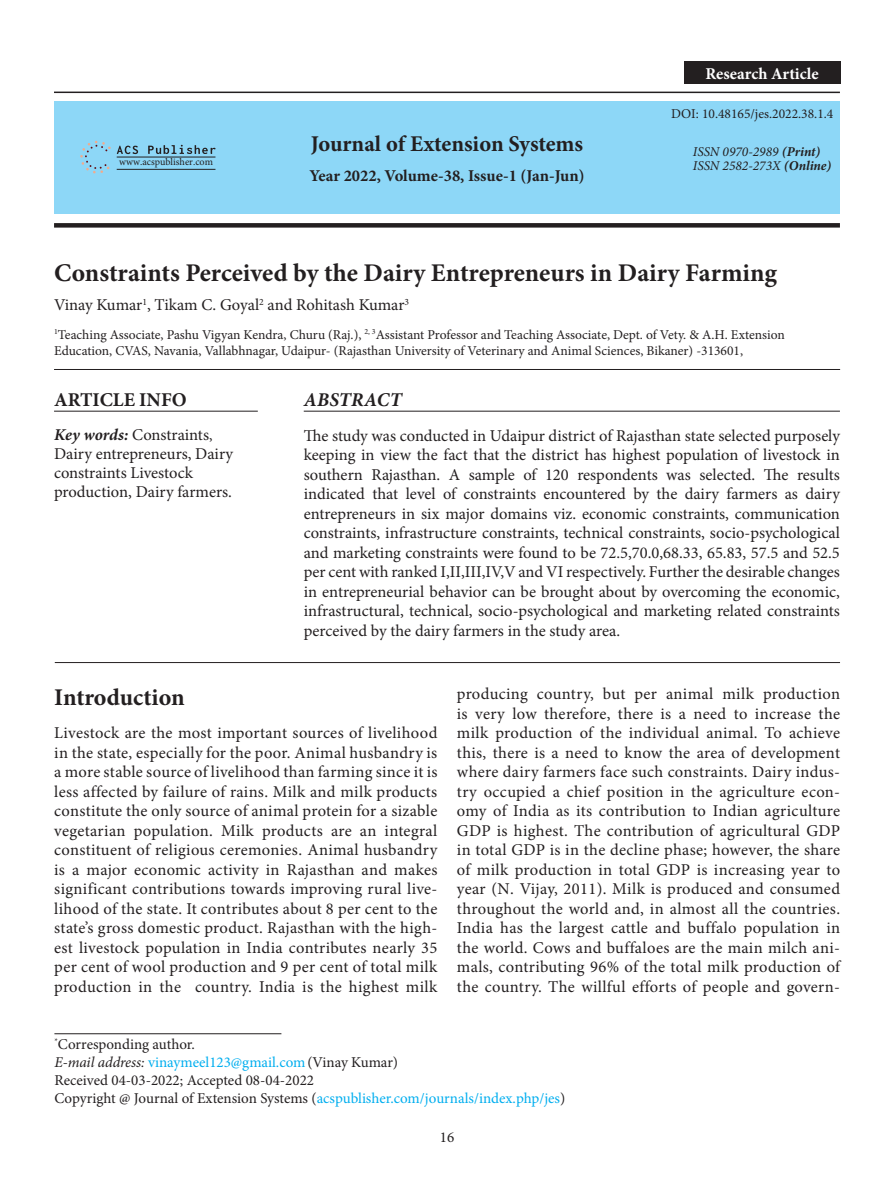
<style>
.page{position:relative;width:894px;height:1191px;background:#fff}
.page>*{position:absolute;margin:0;border:0;box-sizing:border-box;transform-origin:0 0}
.article_title{font:700 25.5px "Minion Pro";color:#231f20}
.head-1{font:700 24px "Minion Pro";letter-spacing:-.005em;color:#231f20}
.t1{font:700 22.5px "Minion Pro";letter-spacing:-.005em;color:#231f20}
.Article_Info{font:700 19.5px "Minion Pro";color:#231f20}
.Abstract{font:italic 700 19.5px "Minion Pro";letter-spacing:.01em;color:#231f20}
.para-1{font:16.5px/19.5px "Minion Pro";letter-spacing:.02em;color:#231f20;text-align:justify}
.abstract_text{font:16.5px/19.5px "Minion Pro";color:#231f20;text-align:justify}
.Article_info_text{font:16.5px/19px "Minion Pro";color:#231f20}
.author_name{font:16.5px "Minion Pro";letter-spacing:-.005em;color:#231f20}
.t2{font:700 16.5px "Minion Pro";color:#231f20}
.t3{font:700 16.5px "Minion Pro";color:#fff}
.Email_Section{font:15px "Minion Pro";color:#00aeef}
.Email_Section-2{font:15px "Minion Pro";color:#231f20}
.Corresponding_author{font:15px "Minion Pro";letter-spacing:-.005em;color:#231f20}
.author-affil{font:13.5px/16.5px "Minion Pro";color:#231f20}
.t4{font:italic 13.5px "Minion Pro";color:#231f20}
.t5{font:10.05px "Minion Pro";color:#231f20}
.s1{font-weight:700}
.s2{font-weight:700;font-style:italic}
.s3{font-size:15px}
.s4{font-style:italic;color:#231f20}
.s5{color:#231f20}
</style>
<div class="page">
<hr style="left:303px;top:411px;width:536px;height:1px;background:#231f20">
<hr style="left:55px;top:662px;width:784px;height:1px;background:#231f20">
<hr style="left:54px;top:1033px;width:227px;height:1px;background:#231f20">
<hr style="left:54px;top:92px;width:785px;height:1px;background:#231f20">
<svg style="left:54px;top:223px;width:785px;height:4px;background:#272324"></svg>
<div style="left:54px;top:102px;width:785px;height:112px;background:#8dd7f7"></div>
<hr style="left:54px;top:369px;width:785px;height:1px;background:#231f20">
<div style="left:683px;top:62px;width:157px;height:22px;background:#231f20"></div>
<svg style="left:117px;top:145px;width:21px;height:10px"></svg>
<svg style="left:148px;top:145px;width:67px;height:9px"></svg>
<svg style="left:80px;top:141px;width:31px;height:32px"></svg>
<hr style="left:117px;top:157px;width:98px;height:1px;background:#231f20">
<hr style="left:117px;top:169px;width:98px;height:1px;background:#231f20">
<hr style="left:54px;top:411px;width:204px;height:1px;background:#231f20">
<p class="t3" style="left:705px;top:62px;width:115px">Research Article</p>
<p class="t5" style="left:119px;top:155px;width:95px">www.acspublisher.com</p>
<p class="t1" style="left:310px;top:128px;width:274px">Journal of Extension Systems</p>
<p class="t2" style="left:309px;top:164px;width:276px">Year 2022, Volume-38, Issue-1 (Jan-Jun)</p>
<p class="author-affil" style="left:670px;top:105px;width:164px">DOI: 10.48165/jes.2022.38.1.4</p>
<p class="t4" style="left:692px;top:142px;width:129px">ISSN 0970-2989 <span class="s1">(Print)</span></p>
<p class="t4" style="left:692px;top:156px;width:140px">ISSN 2582-273X <span class="s1">(Online)</span></p>
<p class="article_title" style="left:54px;top:255px;width:724px">Constraints Perceived by the Dairy Entrepreneurs in Dairy Farming</p>
<p class="author_name" style="left:54px;top:293px;width:356px">Vinay Kumar<sup>1</sup>, Tikam C. Goyal<sup>2</sup> and Rohitash Kumar<sup>3</sup></p>
<p class="author-affil" style="left:54px;top:326px;width:732px"><sup>1</sup>Teaching Associate, Pashu Vigyan Kendra, Churu (Raj.), <sup>2,</sup> <sup>3</sup>Assistant Professor and Teaching Associate, Dept. of Vety. &amp; A.H. Extension<br>Education, CVAS, Navania, Vallabhnagar, Udaipur- (Rajasthan University of Veterinary and Animal Sciences, Bikaner) -313601,</p>
<p class="Abstract" style="left:304px;top:386px;width:99px">ABSTRACT</p>
<p class="abstract_text" style="left:303px;top:426px;width:537px">The study was conducted in Udaipur district of Rajasthan state selected purposely keeping in view the fact that the district has highest population of livestock in southern Rajasthan. A sample of 120 respondents was selected. The results indicated that level of constraints encountered by the dairy farmers as dairy entrepreneurs in six major domains viz. economic constraints, communication constraints, infrastructure constraints, technical constraints, socio-psychological and marketing constraints were found to be 72.5,70.0,68.33, 65.83, 57.5 and 52.5 per cent with ranked I,II,III,IV,V and VI respectively. Further the desirable changes in entrepreneurial behavior can be brought about by overcoming the economic, infrastructural, technical, socio-psychological and marketing related constraints perceived by the dairy farmers in the study area.</p>
<p class="Article_Info" style="left:54px;top:386px;width:134px">ARTICLE INFO</p>
<p class="Article_info_text" style="left:54px;top:425px;width:181px"><span class="s2">Key words:</span> Constraints<span class="s3">,<br></span>Dairy entrepreneurs, Dairy constraints Livestock production, Dairy farmers.</p>
<p class="head-1" style="left:54px;top:679px;width:132px">Introduction</p>
<p class="para-1" style="left:54px;top:723px;width:384px">Livestock are the most important sources of livelihood in the state, especially for the poor. Animal husbandry is a more stable source of livelihood than farming since it is less affected by failure of rains. Milk and milk products constitute the only source of animal protein for a sizable vegetarian population. Milk products are an integral constituent of religious ceremonies. Animal husbandry is a major economic activity in Rajasthan and makes significant contributions towards improving rural live&shy;lihood of the state. It contributes about 8 per cent to the state’s gross domestic product. Rajasthan with the high&shy;est livestock population in India contributes nearly 35 per cent of wool production and 9 per cent of total milk production in the country. India is the highest milk</p>
<p class="para-1" style="left:457px;top:684px;width:384px">producing country, but per animal milk production is very low therefore, there is a need to increase the milk production of the individual animal. To achieve this, there is a need to know the area of development where dairy farmers face such constraints. Dairy indus&shy;try occupied a chief position in the agriculture econ&shy;omy of India as its contribution to Indian agriculture GDP is highest. The contribution of agricultural GDP in total GDP is in the decline phase; however, the share of milk production in total GDP is increasing year to year (N. Vijay, 2011). Milk is produced and consumed throughout the world and, in almost all the countries.<br>India has the largest cattle and buffalo population in the world. Cows and buffaloes are the main milch ani&shy;mals, contributing 96% of the total milk production of the country. The willful efforts of people and govern-</p>
<p class="Corresponding_author" style="left:54px;top:1034px;width:142px"><sup>*</sup>Corresponding author.</p>
<p class="Email_Section" style="left:54px;top:1052px;width:345px"><span class="s4">E-mail address:</span> vinaymeel123@gmail.com<span class="s5">(Vinay Kumar)</span></p>
<p class="Email_Section-2" style="left:54px;top:1070px;width:261px">Received 04-03-2022; Accepted 08-04-2022</p>
<p class="Email_Section" style="left:54px;top:1088px;width:512px"><span class="s5">Copyright @ Journal of Extension Systems (</span>acspublisher.com/journals/index.php/jes<span class="s5">)</span></p>
<p class="Email_Section-2" style="left:439px;top:1127px;width:16px">16</p>
</div>
